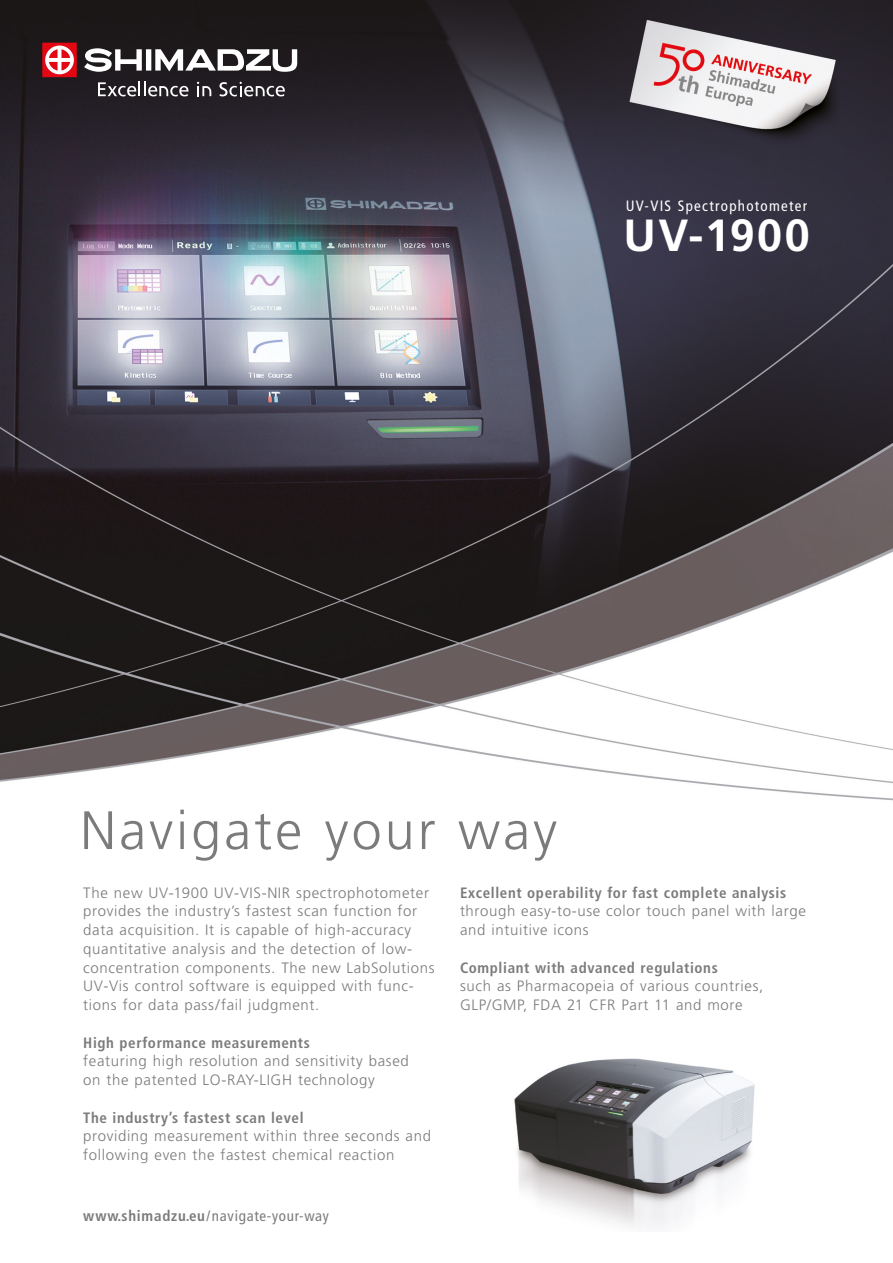
<style>
.page{position:relative;width:893px;height:1263px;background:#fff}
.page>*{position:absolute;margin:0;border:0;box-sizing:border-box;transform-origin:0 0}
.t1{font:300 54px "Frutiger LT";letter-spacing:.055em;color:#7c7b7b}
.t2{font:700 45px "Frutiger LT";letter-spacing:.055em;color:#fff}
.t3{font:300 15px/18.8px "Frutiger LT";letter-spacing:.045em;color:#7c7b7b}
.t4{font:condensed 15px "Frutiger LT";letter-spacing:.05em;color:#7c7b7b}
.t5{font:condensed 15px "Frutiger LT";letter-spacing:.085em;color:#fff}
.s1{font-weight:700;font-stretch:condensed}
.s2{font-weight:700}
</style>
<div class="page">
<img style="left:0;top:0;width:893px;height:801px">
<img style="left:514px;top:1058px;width:241px;height:169px">
<svg style="left:42px;top:43px;width:35px;height:34px"></svg>
<svg style="left:84px;top:48px;width:58px;height:24px"></svg>
<div style="left:146px;top:49px;width:5px;height:22px;background:#fff"></div>
<svg style="left:155px;top:49px;width:142px;height:23px"></svg>
<svg style="left:98px;top:81px;width:91px;height:15px"></svg>
<svg style="left:197px;top:82px;width:14px;height:14px"></svg>
<svg style="left:219px;top:82px;width:66px;height:14px"></svg>
<p class="t5" style="left:626px;top:197px;width:183px">UV-VIS Spectrophotometer</p>
<p class="t2" style="left:623px;top:209px;width:188px">UV-1900</p>
<p class="t1" style="left:80px;top:800px;width:478px">Navigate your way</p>
<p class="t3" style="left:83px;top:883px;width:353px">The new UV-1900 UV-VIS-NIR spectrophotometer provides the industry’s fastest scan function for data acquisition. It is capable of high-accuracy quantitative analysis and the detection of low&shy;concentration components. The new LabSolutions UV-Vis control software is equipped with func&shy;tions for data pass/fail judgment.</p>
<p class="t3" style="left:83px;top:1033px;width:327px"><span class="s1">High performance measurements<br></span>featuring high resolution and sensitivity based on the patented LO-RAY-LIGH technology</p>
<p class="t3" style="left:83px;top:1108px;width:349px"><span class="s1">The industry’s fastest scan level<br></span>providing measurement within three seconds and following even the fastest chemical reaction</p>
<p class="t4" style="left:83px;top:1207px;width:247px"><span class="s2">www.shimadzu.eu</span>/navigate-your-way</p>
<p class="t3" style="left:460px;top:883px;width:347px"><span class="s1">Excellent operability for fast complete analysis </span>through easy-to-use color touch panel with large and intuitive icons</p>
<p class="t3" style="left:460px;top:958px;width:305px"><span class="s1">Compliant with advanced regulations<br></span>such as Pharmacopeia of various countries,<br>GLP/GMP, FDA 21 CFR Part 11 and more</p>
</div>
